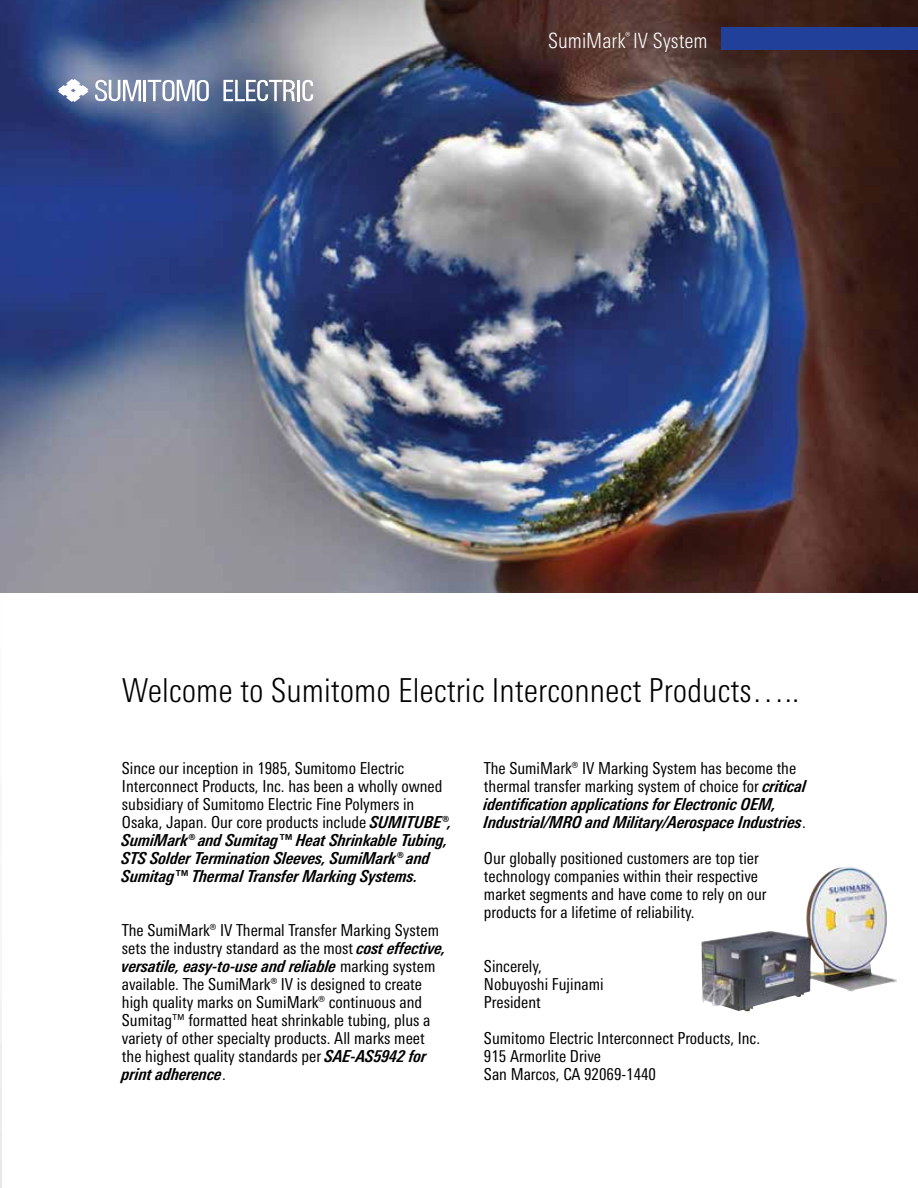
<style>
.page{position:relative;width:918px;height:1188px;background:#fff}
.page>*{position:absolute;margin:0;border:0;box-sizing:border-box;transform-origin:0 0}
.t1{font:300 condensed 33px "Linotype Univers";color:#000}
.t2{font:300 condensed 21px "Linotype Univers";color:#fff}
.t3{font:condensed 16.5px/18px "Linotype Univers";color:#000}
.t4{font:italic 700 condensed 16.5px/18px "Linotype Univers";color:#000}
.s1{font-weight:700;font-style:italic}
.s2{font-weight:400;font-style:normal}
</style>
<div class="page">
<img style="left:0;top:998px;width:1px;height:189px">
<img style="left:0;top:0;width:918px;height:593px">
<hr style="left:144px;top:80px;width:2px;height:21px;background:#fff">
<hr style="left:297px;top:80px;width:3px;height:21px;background:#fff">
<svg style="left:95px;top:80px;width:46px;height:21px"></svg>
<svg style="left:148px;top:80px;width:61px;height:21px"></svg>
<svg style="left:302px;top:80px;width:11px;height:21px"></svg>
<svg style="left:223px;top:80px;width:72px;height:21px"></svg>
<svg style="left:58px;top:79px;width:31px;height:23px"></svg>
<div style="left:721px;top:28px;width:197px;height:22px;background:#21409a"></div>
<img style="left:701px;top:867px;width:196px;height:144px">
<p class="t2" style="left:548px;top:29px;width:161px">SumiMark<sup>®</sup> IV System</p>
<h1 class="t1" style="left:122px;top:671px;width:679px">Welcome to Sumitomo Electric Interconnect Products…..</h1>
<p class="t3" style="left:122px;top:759px;width:331px">Since our inception in 1985, Sumitomo Electric Interconnect Products, Inc. has been a wholly owned subsidiary of Sumitomo Electric Fine Polymers in Osaka, Japan. Our core products include <span class="s1">SUMITUBE®, SumiMark® and Sumitag™ Heat Shrinkable Tubing, STS Solder Termination Sleeves, SumiMark® and Sumitag™ Thermal Transfer Marking Systems.</span></p>
<p class="t3" style="left:122px;top:921px;width:326px">The SumiMark® IV Thermal Transfer Marking System sets the industry standard as the most <span class="s1">cost effective, versatile, easy-to-use and reliable</span> marking system available. The SumiMark® IV is designed to create high quality marks on SumiMark® continuous and Sumitag™ formatted heat shrinkable tubing, plus a variety of other specialty products. All marks meet the highest quality standards per <span class="s1">SAE-AS5942 for print adherence</span>.</p>
<p class="t4" style="left:484px;top:759px;width:324px"><span class="s2">The SumiMark® IV Marking System has become the thermal transfer marking system of choice for</span> critical identification applications for Electronic OEM, Industrial/MRO and Military/Aerospace Industries<span class="s2">.</span></p>
<p class="t3" style="left:484px;top:849px;width:284px">Our globally positioned customers are top tier technology companies within their respective market segments and have come to rely on our products for a lifetime of reliability.</p>
<p class="t3" style="left:484px;top:957px;width:121px">Sincerely,<br>Nobuyoshi Fujinami<br>President</p>
<p class="t3" style="left:484px;top:1029px;width:278px">Sumitomo Electric Interconnect Products, Inc.<br>915 Armorlite Drive<br>San Marcos, CA 92069-1440</p>
</div>
